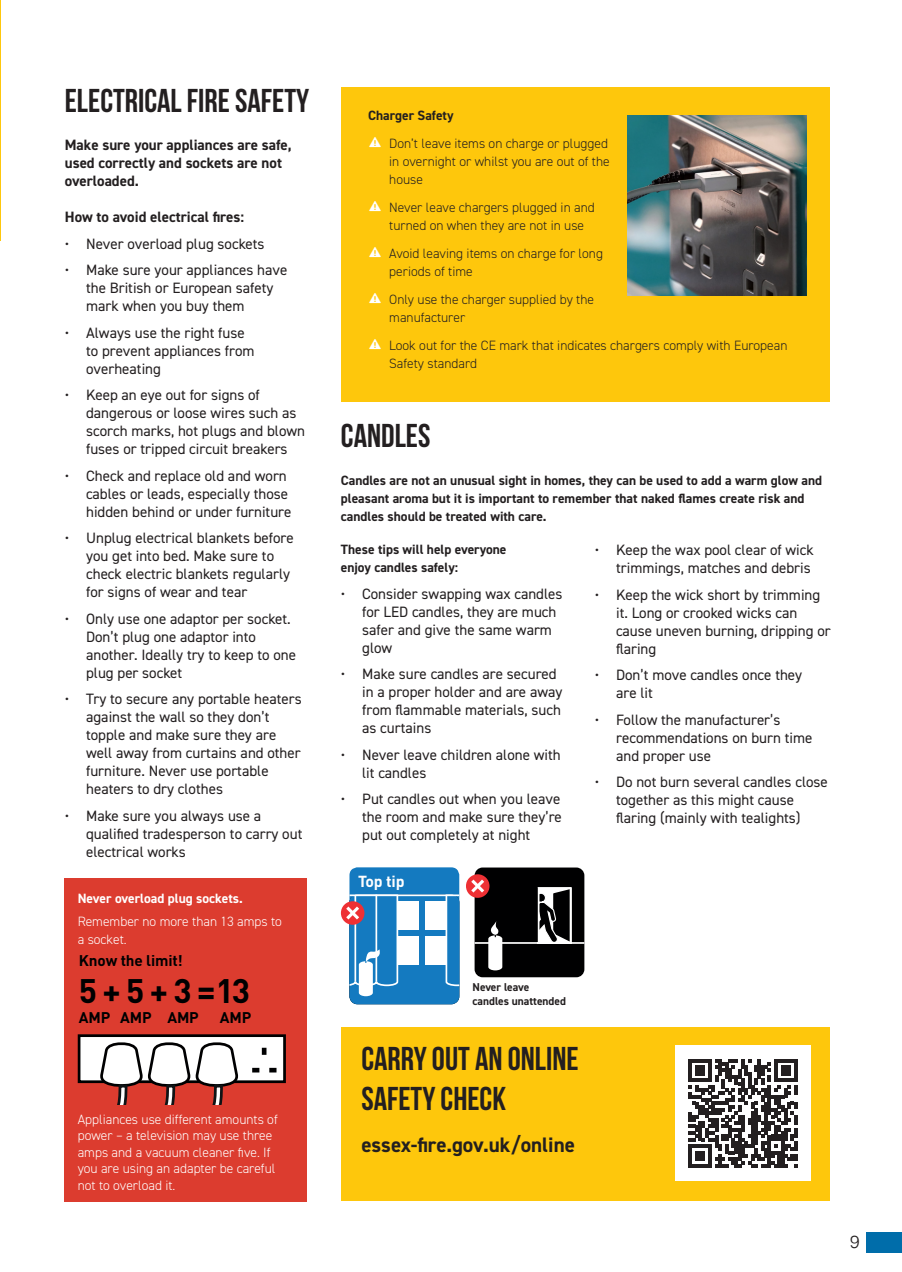
<style>
.page{position:relative;width:902px;height:1272px;background:#fff}
.page>*{position:absolute;margin:0;border:0;box-sizing:border-box;transform-origin:0 0}
.t1{font:700 33.6px "DIN";color:#000001}
.t2{font:700 33px/39.6px "Bebas Neue";color:#231f20}
.t3{font:700 21px "DIN2014";color:#231f20}
.t4{font:300 18px "Swiss 721 BT";color:#231f20}
.t5{font:700 15.75px "DIN";letter-spacing:-.01em;color:#fff}
.t6{font:700 15.3px "DIN";letter-spacing:-.01em;color:#000001}
.t7{font:15px/18px "DIN2014";color:#231f20}
.t8{font:700 15px/18px "DIN2014";color:#231f20}
.t9{font:300 13.5px/18px "DIN2014";color:#231f20}
.t10{font:700 13.5px/18px "DIN2014";color:#231f20}
.t11{font:300 13.5px/16.5px "DIN2014";color:#fff}
.t12{font:700 13.5px "DIN2014";color:#fff}
.t13{font:700 11.4px "DIN2014";color:#231f20}
.s1{font-family:"Entypo";font-weight:400;font-size:24px;color:#fff}
</style>
<div class="page">
<div style="left:341px;top:87px;width:488px;height:315px;background:#fec70c"></div>
<hr style="left:0;top:0;width:1px;height:241px;background:#fec70c">
<div style="left:65px;top:878px;width:242px;height:323px;background:#dc3c2f"></div>
<div style="left:79px;top:1035px;width:206px;height:47px;background:#fff"></div>
<svg style="left:262px;top:1047px;width:4px;height:8px"></svg>
<svg style="left:269px;top:1068px;width:7px;height:4px"></svg>
<svg style="left:252px;top:1068px;width:7px;height:4px"></svg>
<div style="left:78px;top:1034px;width:208px;height:49px;border:3px solid #000001"></div>
<svg style="left:99px;top:1042px;width:143px;height:63px"></svg>
<div style="left:349px;top:867px;width:110px;height:137px;background:#147ac0;border-radius:8px"></div>
<div style="left:425px;top:901px;width:28px;height:28px;background:#fff"></div>
<div style="left:390px;top:901px;width:28px;height:28px;background:#fff"></div>
<div style="left:425px;top:936px;width:28px;height:28px;background:#fff"></div>
<div style="left:390px;top:936px;width:28px;height:28px;background:#fff"></div>
<svg style="left:444px;top:896px;width:15px;height:91px"></svg>
<hr style="left:349px;top:894px;width:110px;height:2px;background:#fff">
<div style="left:341px;top:901px;width:23px;height:24px;background:#ee3034;border-radius:50%"></div>
<svg style="left:346px;top:894px;width:53px;height:102px"></svg>
<div style="left:474px;top:867px;width:110px;height:110px;background:#000001;border-radius:8px"></div>
<div style="left:466px;top:874px;width:23px;height:24px;background:#ee3034;border-radius:50%"></div>
<svg style="left:471px;top:879px;width:114px;height:91px"></svg>
<div style="left:866px;top:1232px;width:35px;height:20px;background:#006daa"></div>
<div style="left:341px;top:1027px;width:488px;height:174px;background:#fec70c"></div>
<div style="left:675px;top:1045px;width:135px;height:135px;background:#fff"></div>
<svg style="left:688px;top:1059px;width:109px;height:108px"></svg>
<img style="left:627px;top:115px;width:179px;height:180px">
<p class="t2" style="left:65px;top:81px;width:246px">ELECTRICAL FIRE SAFETY</p>
<p class="t8" style="left:65px;top:136px;width:228px">Make sure your appliances are safe, used correctly and sockets are not overloaded.</p>
<p class="t8" style="left:65px;top:208px;width:181px">How to avoid electrical fires:</p>
<p class="t7" style="left:65px;top:234px;width:201px">• Never overload plug sockets</p>
<p class="t7" style="left:86px;top:261px;width:203px;text-indent:-21px">• Make sure your appliances have the British or European safety mark when you buy them</p>
<p class="t7" style="left:86px;top:323px;width:170px;text-indent:-21px">• Always use the right fuse to prevent appliances from overheating</p>
<p class="t7" style="left:86px;top:386px;width:220px;text-indent:-21px">• Keep an eye out for signs of dangerous or loose wires such as scorch marks, hot plugs and blown fuses or tripped circuit breakers</p>
<p class="t7" style="left:86px;top:466px;width:207px;text-indent:-21px">• Check and replace old and worn cables or leads, especially those hidden behind or under furniture</p>
<p class="t7" style="left:86px;top:529px;width:209px;text-indent:-21px">• Unplug electrical blankets before you get into bed. Make sure to check electric blankets regularly for signs of wear and tear</p>
<p class="t7" style="left:86px;top:609px;width:211px;text-indent:-21px">• Only use one adaptor per socket.<br>Don’t plug one adaptor into another. Ideally try to keep to one plug per socket</p>
<p class="t7" style="left:86px;top:690px;width:217px;text-indent:-21px">• Try to secure any portable heaters against the wall so they don’t topple and make sure they are well away from curtains and other furniture. Never use portable heaters to dry clothes</p>
<p class="t7" style="left:86px;top:806px;width:218px;text-indent:-21px">• Make sure you always use a qualified tradesperson to carry out electrical works</p>
<p class="t12" style="left:78px;top:889px;width:167px">Never overload plug sockets.</p>
<p class="t11" style="left:78px;top:912px;width:205px;line-height:18px">Remember no more than 13 amps to a socket.</p>
<p class="t6" style="left:79px;top:950px;width:105px">Know the limit!</p>
<p class="t1" style="left:79px;top:968px;width:173px">5+5+3=13</p>
<p class="t6" style="left:79px;top:1007px;width:121px">AMP AMP AMP</p>
<p class="t6" style="left:220px;top:1007px;width:33px">AMP</p>
<p class="t11" style="left:78px;top:1110px;width:201px">Appliances use different amounts of power – a television may use three amps and a vacuum cleaner five. If you are using an adapter be careful not to overload it.</p>
<p class="t10" style="left:368px;top:106px;width:87px">Charger Safety</p>
<p class="t9" style="left:389px;top:135px;width:222px;text-indent:-21px"><span class="s1">c</span> Don’t leave items on charge or plugged in overnight or whilst you are out of the house</p>
<p class="t9" style="left:389px;top:199px;width:207px;text-indent:-21px"><span class="s1">c</span> Never leave chargers plugged in and turned on when they are not in use</p>
<p class="t9" style="left:389px;top:245px;width:215px;text-indent:-21px"><span class="s1">c</span> Avoid leaving items on charge for long periods of time</p>
<p class="t9" style="left:389px;top:291px;width:206px;text-indent:-21px"><span class="s1">c</span> Only use the charger supplied by the manufacturer</p>
<p class="t9" style="left:389px;top:337px;width:399px;text-indent:-21px"><span class="s1">c</span> Look out for the CE mark that indicates chargers comply with European<br>Safety standard</p>
<p class="t2" style="left:341px;top:415px;width:91px">CANDLES</p>
<p class="t10" style="left:341px;top:471px;width:482px">Candles are not an unusual sight in homes, they can be used to add a warm glow and pleasant aroma but it is important to remember that naked flames create risk and candles should be treated with care.</p>
<p class="t10" style="left:341px;top:540px;width:167px">These tips will help everyone enjoy candles safely:</p>
<p class="t7" style="left:362px;top:584px;width:202px;text-indent:-21px">• Consider swapping wax candles for LED candles, they are much safer and give the same warm glow</p>
<p class="t7" style="left:362px;top:665px;width:202px;text-indent:-21px">• Make sure candles are secured in a proper holder and are away from flammable materials, such as curtains</p>
<p class="t7" style="left:362px;top:745px;width:200px;text-indent:-21px">• Never leave children alone with lit candles</p>
<p class="t7" style="left:362px;top:790px;width:201px;text-align:justify;text-indent:-21px">• Put candles out when you leave the room and make sure they’re put out completely at night</p>
<p class="t5" style="left:358px;top:871px;width:48px">Top tip</p>
<p class="t7" style="left:594px;top:541px;width:220px;text-align:right">• Keep the wax pool clear of wick trimmings, matches and debris</p>
<p class="t7" style="left:616px;top:585px;width:216px;text-indent:-21px">• Keep the wick short by trimming it. Long or crooked wicks can cause uneven burning, dripping or flaring</p>
<p class="t7" style="left:616px;top:666px;width:187px;text-indent:-21px">• Don’t move candles once they are lit</p>
<p class="t7" style="left:616px;top:710px;width:198px;text-indent:-21px">• Follow the manufacturer’s recommendations on burn time and proper use</p>
<p class="t7" style="left:616px;top:773px;width:213px;text-indent:-21px">• Do not burn several candles close together as this might cause flaring (mainly with tealights)</p>
<p class="t13" style="left:472px;top:980px;width:58px">Never leave</p>
<p class="t13" style="left:472px;top:993px;width:95px">candles unattended</p>
<p class="t2" style="left:361px;top:1039px;width:219px">CARRY OUT AN ONLINE<br>SAFETY CHECK</p>
<p class="t3" style="left:361px;top:1130px;width:215px">essex-fire.gov.uk/online</p>
<p class="t4" style="left:849px;top:1231px;width:11px">9</p>
</div>
